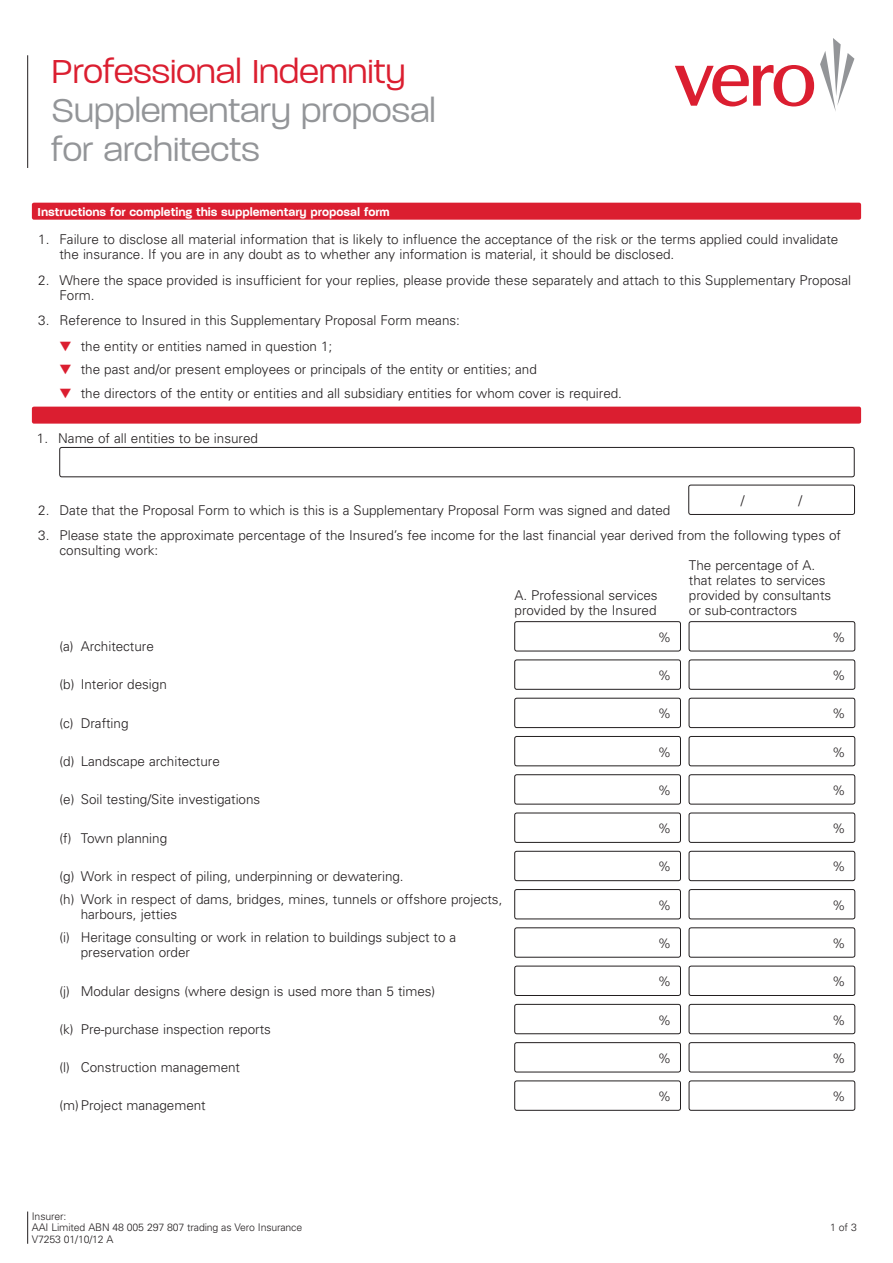
<style>
.page{position:relative;width:893px;height:1263px;background:#fff}
.page>*{position:absolute;margin:0;border:0;box-sizing:border-box;transform-origin:0 0}
._1_0_1_Vero_Form_Hea{font:300 39px/39px "V Paralucent";color:#939598}
._1_0_Vero_Form_Headi{font:300 39px "V Paralucent";color:#db1e30}
._2_3_1_Vero_Form_Ind{font:300 13.5px/15px "Univers";letter-spacing:-.005em;color:#231f20}
._2_3_Vero_Form_1st_A{font:300 13.5px/15px "Univers";letter-spacing:-.005em;color:#231f20}
._2_1_Vero_Form_Body{font:300 13.5px "Univers";letter-spacing:-.005em;color:#231f20}
._2_0_Vero_Form_Body{font:300 13.5px/15px "Univers";letter-spacing:-.005em;color:#231f20}
.t1{font:600 13.5px "V Paralucent";color:#fff}
.t2{font:300 10.5px "Univers";letter-spacing:-.015em;color:#231f20}
.s1{color:#db1e30}
</style>
<div class="page">
<hr style="left:27px;top:55px;width:1px;height:113px;background:#231f20">
<svg style="left:820px;top:38px;width:34px;height:73px"></svg>
<svg style="left:675px;top:65px;width:139px;height:41px"></svg>
<div style="left:32px;top:203px;width:829px;height:17px;background:#db1e30;border-radius:2px"></div>
<div style="left:32px;top:407px;width:829px;height:17px;background:#db1e30;border-radius:2px"></div>
<div style="left:60px;top:447px;width:794px;height:30px;border:1px solid #231f20;border-radius:2px"></div>
<div style="left:689px;top:485px;width:166px;height:30px;border:1px solid #231f20;border-radius:2px"></div>
<div style="left:514px;top:621px;width:167px;height:30px;border:1px solid #231f20;border-radius:2px"></div>
<div style="left:689px;top:621px;width:166px;height:30px;border:1px solid #231f20;border-radius:2px"></div>
<div style="left:514px;top:660px;width:167px;height:29px;border:1px solid #231f20;border-radius:2px"></div>
<div style="left:689px;top:660px;width:166px;height:29px;border:1px solid #231f20;border-radius:2px"></div>
<div style="left:514px;top:698px;width:167px;height:30px;border:1px solid #231f20;border-radius:2px"></div>
<div style="left:689px;top:698px;width:166px;height:30px;border:1px solid #231f20;border-radius:2px"></div>
<div style="left:514px;top:736px;width:167px;height:30px;border:1px solid #231f20;border-radius:2px"></div>
<div style="left:689px;top:736px;width:166px;height:30px;border:1px solid #231f20;border-radius:2px"></div>
<div style="left:514px;top:774px;width:167px;height:30px;border:1px solid #231f20;border-radius:2px"></div>
<div style="left:689px;top:774px;width:166px;height:30px;border:1px solid #231f20;border-radius:2px"></div>
<div style="left:514px;top:813px;width:167px;height:29px;border:1px solid #231f20;border-radius:2px"></div>
<div style="left:689px;top:813px;width:166px;height:29px;border:1px solid #231f20;border-radius:2px"></div>
<div style="left:514px;top:851px;width:167px;height:30px;border:1px solid #231f20;border-radius:2px"></div>
<div style="left:689px;top:851px;width:166px;height:30px;border:1px solid #231f20;border-radius:2px"></div>
<div style="left:514px;top:889px;width:167px;height:30px;border:1px solid #231f20;border-radius:2px"></div>
<div style="left:689px;top:889px;width:166px;height:30px;border:1px solid #231f20;border-radius:2px"></div>
<div style="left:514px;top:928px;width:167px;height:29px;border:1px solid #231f20;border-radius:2px"></div>
<div style="left:689px;top:928px;width:166px;height:29px;border:1px solid #231f20;border-radius:2px"></div>
<div style="left:514px;top:966px;width:167px;height:30px;border:1px solid #231f20;border-radius:2px"></div>
<div style="left:689px;top:966px;width:166px;height:30px;border:1px solid #231f20;border-radius:2px"></div>
<div style="left:514px;top:1004px;width:167px;height:30px;border:1px solid #231f20;border-radius:2px"></div>
<div style="left:689px;top:1004px;width:166px;height:30px;border:1px solid #231f20;border-radius:2px"></div>
<div style="left:514px;top:1042px;width:167px;height:30px;border:1px solid #231f20;border-radius:2px"></div>
<div style="left:689px;top:1042px;width:166px;height:30px;border:1px solid #231f20;border-radius:2px"></div>
<div style="left:514px;top:1081px;width:167px;height:29px;border:1px solid #231f20;border-radius:2px"></div>
<div style="left:689px;top:1081px;width:166px;height:29px;border:1px solid #231f20;border-radius:2px"></div>
<hr style="left:27px;top:1211px;width:1px;height:33px;background:#231f20">
<p class="_1_0_Vero_Form_Headi" style="left:51px;top:50px;width:356px">Professional Indemnity</p>
<p class="_1_0_1_Vero_Form_Hea" style="left:51px;top:91px;width:386px">Supplementary proposal for architects</p>
<p class="t1" style="left:38px;top:204px;width:354px">Instructions for completing this supplementary proposal form</p>
<p class="_2_3_1_Vero_Form_Ind" style="left:60px;top:231px;width:780px;text-indent:-21px">1. Failure to disclose all material information that is likely to influence the acceptance of the risk or the terms applied could invalidate the insurance. If you are in any doubt as to whether any information is material, it should be disclosed.</p>
<p class="_2_3_1_Vero_Form_Ind" style="left:60px;top:272px;width:793px;text-indent:-21px">2. Where the space provided is insufficient for your replies, please provide these separately and attach to this Supplementary Proposal<br>Form.</p>
<p class="_2_3_1_Vero_Form_Ind" style="left:38px;top:313px;width:423px">3. Reference to Insured in this Supplementary Proposal Form means:</p>
<p class="_2_1_Vero_Form_Body" style="left:60px;top:338px;width:274px"><span class="s1">▼</span> the entity or entities named in question 1;</p>
<p class="_2_1_Vero_Form_Body" style="left:60px;top:362px;width:479px"><span class="s1">▼</span> the past and/or present employees or principals of the entity or entities; and</p>
<p class="_2_1_Vero_Form_Body" style="left:60px;top:385px;width:564px"><span class="s1">▼</span> the directors of the entity or entities and all subsidiary entities for whom cover is required.</p>
<p class="_2_3_1_Vero_Form_Ind" style="left:37px;top:430px;width:222px">1. Name of all entities to be insured</p>
<p class="_2_3_1_Vero_Form_Ind" style="left:741px;top:492px;width:5px">/</p>
<p class="_2_3_1_Vero_Form_Ind" style="left:798px;top:492px;width:5px">/</p>
<p class="_2_3_1_Vero_Form_Ind" style="left:60px;top:528px;width:783px;text-indent:-21px">3. Please state the approximate percentage of the Insured’s fee income for the last financial year derived from the following types of consulting work:</p>
<p class="_2_0_Vero_Form_Body" style="left:514px;top:588px;width:145px">A. Professional services provided by the Insured</p>
<p class="_2_3_1_Vero_Form_Ind" style="left:38px;top:502px;width:634px">2. Date that the Proposal Form to which is this is a Supplementary Proposal Form was signed and dated</p>
<p class="_2_0_Vero_Form_Body" style="left:689px;top:558px;width:144px">The percentage of A. that relates to services provided by consultants or sub-contractors</p>
<p class="_2_3_Vero_Form_1st_A" style="left:60px;top:638px;width:96px">(a) Architecture</p>
<p class="_2_3_Vero_Form_1st_A" style="left:60px;top:677px;width:109px">(b) Interior design</p>
<p class="_2_3_Vero_Form_1st_A" style="left:60px;top:715px;width:70px">(c) Drafting</p>
<p class="_2_3_Vero_Form_1st_A" style="left:60px;top:753px;width:162px">(d) Landscape architecture</p>
<p class="_2_3_Vero_Form_1st_A" style="left:60px;top:792px;width:202px">(e) Soil testing/Site investigations</p>
<p class="_2_3_Vero_Form_1st_A" style="left:60px;top:830px;width:109px">(f) Town planning</p>
<p class="_2_3_Vero_Form_1st_A" style="left:60px;top:868px;width:346px">(g) Work in respect of piling, underpinning or dewatering.</p>
<p class="_2_3_1_Vero_Form_Ind" style="left:658px;top:629px;width:15px">%</p>
<p class="_2_3_1_Vero_Form_Ind" style="left:832px;top:629px;width:15px">%</p>
<p class="_2_3_1_Vero_Form_Ind" style="left:658px;top:667px;width:15px">%</p>
<p class="_2_3_1_Vero_Form_Ind" style="left:832px;top:667px;width:15px">%</p>
<p class="_2_3_1_Vero_Form_Ind" style="left:658px;top:706px;width:15px">%</p>
<p class="_2_3_1_Vero_Form_Ind" style="left:832px;top:706px;width:15px">%</p>
<p class="_2_3_1_Vero_Form_Ind" style="left:658px;top:744px;width:15px">%</p>
<p class="_2_3_1_Vero_Form_Ind" style="left:832px;top:744px;width:15px">%</p>
<p class="_2_3_1_Vero_Form_Ind" style="left:658px;top:782px;width:15px">%</p>
<p class="_2_3_1_Vero_Form_Ind" style="left:832px;top:782px;width:15px">%</p>
<p class="_2_3_1_Vero_Form_Ind" style="left:658px;top:820px;width:15px">%</p>
<p class="_2_3_1_Vero_Form_Ind" style="left:832px;top:820px;width:15px">%</p>
<p class="_2_3_1_Vero_Form_Ind" style="left:658px;top:859px;width:15px">%</p>
<p class="_2_3_1_Vero_Form_Ind" style="left:832px;top:859px;width:15px">%</p>
<p class="_2_3_Vero_Form_1st_A" style="left:81px;top:891px;width:423px;text-indent:-21px">(h) Work in respect of dams, bridges, mines, tunnels or offshore projects, harbours, jetties</p>
<p class="_2_3_1_Vero_Form_Ind" style="left:658px;top:897px;width:15px">%</p>
<p class="_2_3_1_Vero_Form_Ind" style="left:832px;top:897px;width:15px">%</p>
<p class="_2_3_Vero_Form_1st_A" style="left:81px;top:930px;width:377px;text-indent:-21px">(i) Heritage consulting or work in relation to buildings subject to a preservation order</p>
<p class="_2_3_1_Vero_Form_Ind" style="left:658px;top:935px;width:15px">%</p>
<p class="_2_3_1_Vero_Form_Ind" style="left:832px;top:935px;width:15px">%</p>
<p class="_2_3_Vero_Form_1st_A" style="left:60px;top:983px;width:377px">(j) Modular designs (where design is used more than 5 times)</p>
<p class="_2_3_1_Vero_Form_Ind" style="left:658px;top:973px;width:15px">%</p>
<p class="_2_3_1_Vero_Form_Ind" style="left:832px;top:973px;width:15px">%</p>
<p class="_2_3_Vero_Form_1st_A" style="left:60px;top:1021px;width:213px">(k) Pre-purchase inspection reports</p>
<p class="_2_3_Vero_Form_1st_A" style="left:60px;top:1059px;width:182px">(l) Construction management</p>
<p class="_2_3_Vero_Form_1st_A" style="left:60px;top:1098px;width:148px">(m)Project management</p>
<p class="t2" style="left:32px;top:1210px;width:36px">Insurer:</p>
<p class="t2" style="left:32px;top:1221px;width:272px">AAI Limited ABN 48 005 297 807 trading as Vero Insurance</p>
<p class="t2" style="left:32px;top:1232px;width:83px">V7253 01/10/12 A</p>
<p class="_2_3_1_Vero_Form_Ind" style="left:658px;top:1012px;width:15px">%</p>
<p class="_2_3_1_Vero_Form_Ind" style="left:832px;top:1012px;width:15px">%</p>
<p class="_2_3_1_Vero_Form_Ind" style="left:658px;top:1050px;width:15px">%</p>
<p class="_2_3_1_Vero_Form_Ind" style="left:832px;top:1050px;width:15px">%</p>
<p class="_2_3_1_Vero_Form_Ind" style="left:658px;top:1088px;width:15px">%</p>
<p class="_2_3_1_Vero_Form_Ind" style="left:832px;top:1088px;width:15px">%</p>
<p class="t2" style="left:830px;top:1221px;width:28px">1 of 3</p>
</div>
